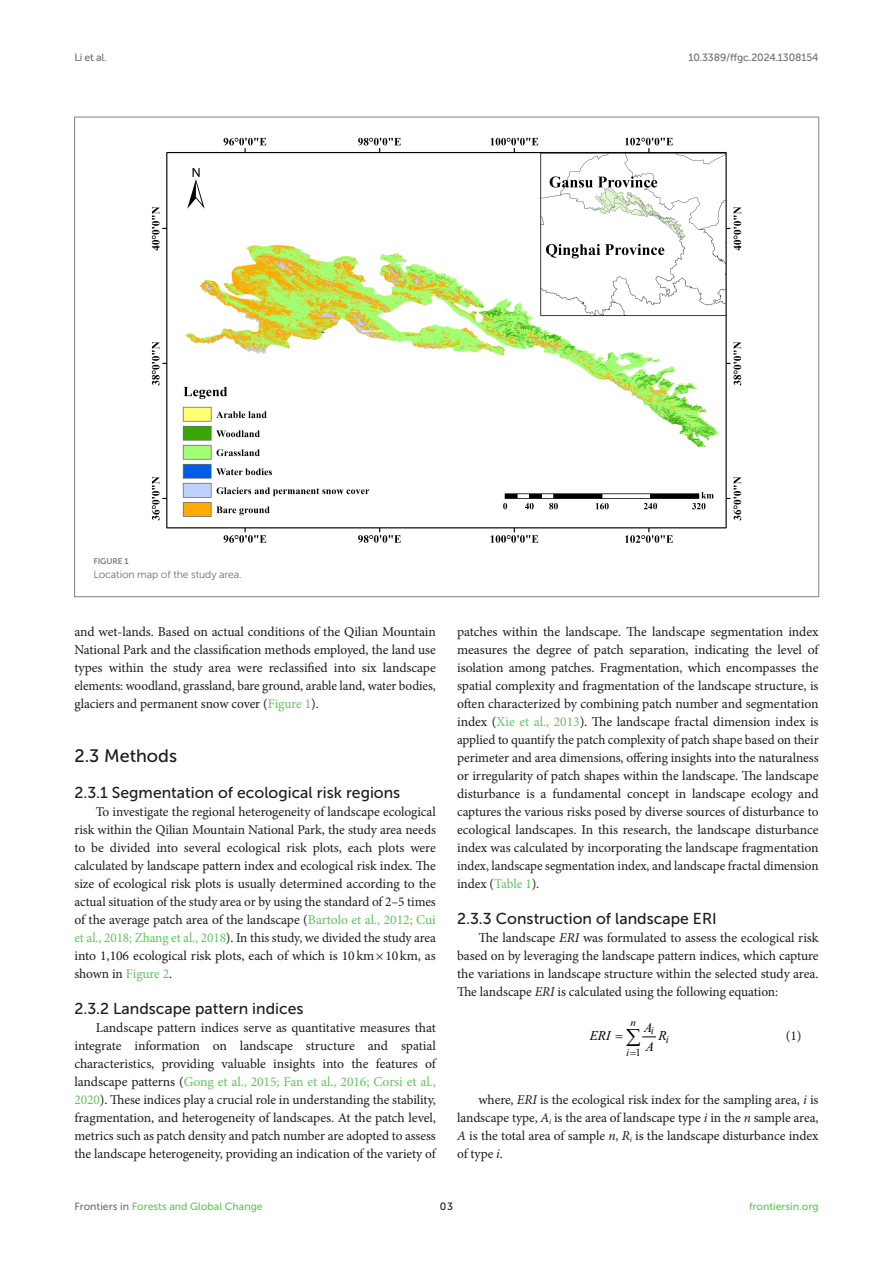
<style>
.page{position:relative;width:893px;height:1263px;background:#fff}
.page>*{position:absolute;margin:0;border:0;box-sizing:border-box;transform-origin:0 0}
.HEAD_2{font:18px "Museo Sans 500";color:#1b1c1b}
.HEAD_3{font:15.75px "Museo Sans 500";color:#1b1c1b}
.HEAD_3_after_HEAD_2{font:15.75px "Museo Sans 500";color:#1b1c1b}
.TEXT_FLUSH{font:13.5px/18px "Minion Pro";letter-spacing:-.005em;color:#1b1c1b;text-align:justify}
.spi-math-img{font:italic 13.5px/19.4px "Times New Roman";color:#000}
.EQ{font:13.5px "Minion Pro";color:#1b1c1b}
.spi-math-img-2{font:italic 10.8px "Times New Roman";color:#000}
.spi-math-img-3{font:10.8px "Times New Roman";color:#000}
.t1{font:10.5px "Museo Sans 500";color:#65c161}
.t2{font:10.5px "Museo Sans 500";letter-spacing:-.015em;color:#706f70}
.FIG_LEG{font:10.5px "Museo Sans 300";letter-spacing:-.01em;color:#706f70}
.t3{font:10.5px "Museo Sans 500";color:#1b1c1b}
.FIG_HD{font:8.25px "Museo Sans 700";letter-spacing:-.01em;color:#7e7f7f}
.s1{color:#65c161}
.s2{font-style:italic}
.s3{color:#706f70}
</style>
<div class="page">
<img style="left:151px;top:137px;width:591px;height:406px">
<svg style="left:642px;top:1036px;width:14px;height:2px"></svg>
<p class="t2" style="left:74px;top:51px;width:34px">Li et al.</p>
<p class="t2" style="left:688px;top:51px;width:132px">10.3389/ffgc.2024.1308154</p>
<p class="FIG_HD" style="left:94px;top:557px;width:37px">FIGURE 1</p>
<p class="FIG_LEG" style="left:94px;top:568px;width:150px">Location map of the study area.</p>
<p class="TEXT_FLUSH" style="left:74px;top:623px;width:363px">and wet-lands. Based on actual conditions of the Qilian Mountain National Park and the classification methods employed, the land use types within the study area were reclassified into six landscape elements: woodland, grassland, bare ground, arable land, water bodies, glaciers and permanent snow cover (<span class="s1">Figure 1</span>).</p>
<p class="HEAD_2" style="left:74px;top:746px;width:104px">2.3 Methods</p>
<p class="HEAD_3_after_HEAD_2" style="left:74px;top:784px;width:327px">2.3.1 Segmentation of ecological risk regions</p>
<p class="TEXT_FLUSH" style="left:74px;top:803px;width:363px;text-indent:21px">To investigate the regional heterogeneity of landscape ecological risk within the Qilian Mountain National Park, the study area needs to be divided into several ecological risk plots, each plots were calculated by landscape pattern index and ecological risk index. The size of ecological risk plots is usually determined according to the actual situation of the study area or by using the standard of 2–5 times of the average patch area of the landscape (<span class="s1">Bartolo et al., 2012; Cui et al., 2018; Zhang et al., 2018</span>). In this study, we divided the study area into 1,106 ecological risk plots, each of which is 10km×10km, as shown in <span class="s1">Figure 2</span>.</p>
<p class="HEAD_3" style="left:74px;top:1000px;width:231px">2.3.2 Landscape pattern indices</p>
<p class="TEXT_FLUSH" style="left:74px;top:1019px;width:363px;text-indent:21px">Landscape pattern indices serve as quantitative measures that integrate information on landscape structure and spatial characteristics, providing valuable insights into the features of landscape patterns (<span class="s1">Gong et al., 2015; Fan et al., 2016; Corsi et al., 2020</span>). These indices play a crucial role in understanding the stability, fragmentation, and heterogeneity of landscapes. At the patch level, metrics such as patch density and patch number are adopted to assess the landscape heterogeneity, providing an indication of the variety of</p>
<p class="TEXT_FLUSH" style="left:457px;top:623px;width:363px">patches within the landscape. The landscape segmentation index measures the degree of patch separation, indicating the level of isolation among patches. Fragmentation, which encompasses the spatial complexity and fragmentation of the landscape structure, is often characterized by combining patch number and segmentation index (<span class="s1">Xie et al., 2013</span>). The landscape fractal dimension index is applied to quantify the patch complexity of patch shape based on their perimeter and area dimensions, offering insights into the naturalness or irregularity of patch shapes within the landscape. The landscape disturbance is a fundamental concept in landscape ecology and captures the various risks posed by diverse sources of disturbance to ecological landscapes. In this research, the landscape disturbance index was calculated by incorporating the landscape fragmentation index, landscape segmentation index, and landscape fractal dimension index (<span class="s1">Table 1</span>).</p>
<p class="HEAD_3" style="left:457px;top:910px;width:261px">2.3.3 Construction of landscape ERI</p>
<p class="TEXT_FLUSH" style="left:457px;top:929px;width:363px;text-indent:21px">The landscape <span class="s2">ERI</span> was formulated to assess the ecological risk based on by leveraging the landscape pattern indices, which capture the variations in landscape structure within the selected study area.<br>The landscape <span class="s2">ERI</span> is calculated using the following equation:</p>
<p class="spi-math-img" style="left:590px;top:1026px;width:22px">ERI</p>
<p class="spi-math-img" style="left:644px;top:1017px;width:11px">A<br>A</p>
<p class="spi-math-img" style="left:658px;top:1026px;width:10px">R</p>
<p class="spi-math-img-2" style="left:626px;top:1045px;width:4px">i</p>
<p class="spi-math-img-2" style="left:630px;top:1014px;width:7px">n</p>
<p class="spi-math-img-2" style="left:651px;top:1023px;width:4px">i</p>
<p class="EQ" style="left:786px;top:1027px;width:17px">(1)</p>
<p class="spi-math-img-2" style="left:666px;top:1031px;width:4px">i</p>
<p class="spi-math-img-3" style="left:635px;top:1045px;width:7px">1</p>
<p class="TEXT_FLUSH" style="left:457px;top:1091px;width:363px;text-indent:21px">where, <span class="s2">ERI</span> is the ecological risk index for the sampling area, <span class="s2">i</span> is landscape type, <span class="s2">A</span><sub>i</sub> is the area of landscape type <span class="s2">i</span> in the <span class="s2">n</span> sample area, <span class="s2">A</span> is the total area of sample <span class="s2">n</span>, <span class="s2">R</span><sub>i</sub> is the landscape disturbance index of type <span class="s2">i</span>.</p>
<p class="t1" style="left:74px;top:1200px;width:190px"><span class="s3">Frontiers in</span> Forests and Global Change</p>
<p class="t3" style="left:440px;top:1200px;width:15px">03</p>
<p class="t1" style="left:749px;top:1200px;width:71px">frontiersin.org</p>
</div>
